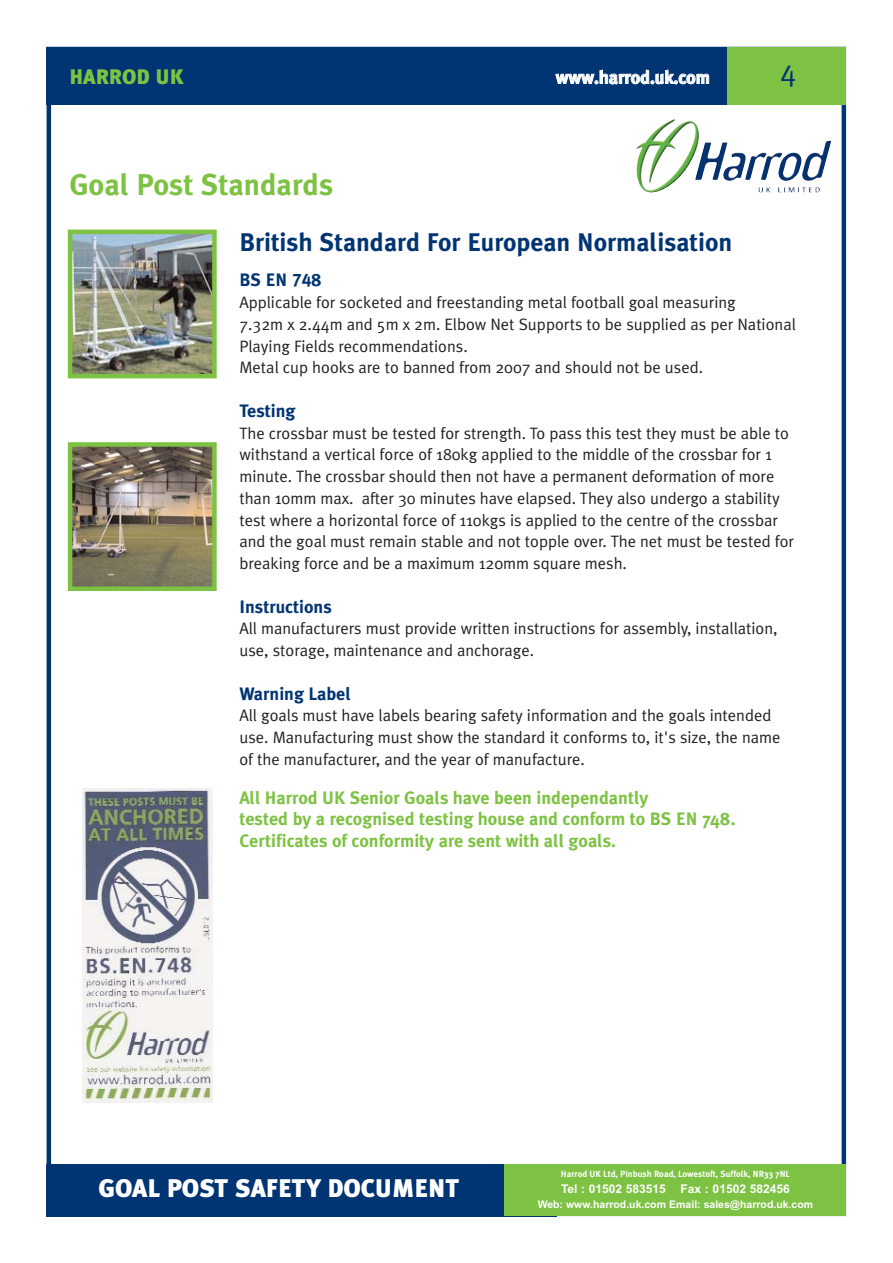
<style>
.page{position:relative;width:893px;height:1263px;background:#fff}
.page>*{position:absolute;margin:0;border:0;box-sizing:border-box;transform-origin:0 0}
.t1{font:700 30px "Meta Plus";color:#7dc242}
.t2{font:30px "Meta Plus Normal";color:#003473}
.t3{font:700 25.5px "Meta Plus";color:#003473}
.t4{font:900 25.5px "Meta Plus";color:#fff}
.t5{font:900 21px "Meta Plus";color:#7dc242}
.t6{font:700 18px/21.6px "Meta Plus";color:#7dc242}
.t7{font:700 18px "Meta Plus";color:#003473}
.t8{font:700 18px "Meta Plus";color:#fff}
.t9{font:18px "Meta Plus Bold Caps";color:#003473}
.t10{font:16.5px/21.8px "Meta Plus Normal";color:#231f20}
.t11{font:700 12px "Arial";color:#fff}
.t12{font:700 10.5px "Arial";color:#fff}
.t13{font:700 9px "Meta Plus";color:#fff}
</style>
<div class="page">
<div style="left:47px;top:1164px;width:510px;height:52px;background:#003473"></div>
<div style="left:505px;top:1164px;width:341px;height:52px;background:#7dc242"></div>
<img style="left:636px;top:119px;width:195px;height:74px">
<div style="left:47px;top:47px;width:799px;height:57px;background:#003473"></div>
<div style="left:727px;top:47px;width:119px;height:57px;background:#7dc242"></div>
<img style="left:83px;top:789px;width:130px;height:314px">
<img style="left:73px;top:235px;width:139px;height:138px">
<div style="left:68px;top:230px;width:149px;height:148px;border:4px solid #7dc242"></div>
<img style="left:73px;top:447px;width:139px;height:139px">
<div style="left:68px;top:442px;width:149px;height:149px;border:4px solid #7dc242"></div>
<p class="t5" style="left:69px;top:67px;width:116px">HARROD UK</p>
<p class="t8" style="left:556px;top:70px;width:156px">www.harrod.uk.com</p>
<h1 class="t2" style="left:780px;top:59px;width:18px">4</h1>
<h1 class="t1" style="left:69px;top:172px;width:265px">Goal Post Standards</h1>
<h2 class="t3" style="left:239px;top:232px;width:494px">British Standard For European Normalisation</h2>
<p class="t9" style="left:239px;top:270px;width:83px">BS EN 748</p>
<p class="t10" style="left:239px;top:293px;width:558px">Applicable for socketed and freestanding metal football goal measuring<br>7.32m x 2.44m and 5m x 2m. Elbow Net Supports to be supplied as per National Playing Fields recommendations.<br>Metal cup hooks are to banned from 2007 and should not be used.</p>
<p class="t7" style="left:239px;top:403px;width:58px">Testing</p>
<p class="t10" style="left:239px;top:423px;width:556px">The crossbar must be tested for strength. To pass this test they must be able to withstand a vertical force of 180kg applied to the middle of the crossbar for 1 minute. The crossbar should then not have a permanent deformation of more than 10mm max. after 30 minutes have elapsed. They also undergo a stability test where a horizontal force of 110kgs is applied to the centre of the crossbar and the goal must remain stable and not topple over. The net must be tested for breaking force and be a maximum 120mm square mesh.</p>
<p class="t7" style="left:239px;top:599px;width:94px">Instructions</p>
<p class="t10" style="left:239px;top:619px;width:540px">All manufacturers must provide written instructions for assembly, installation, use, storage, maintenance and anchorage.</p>
<p class="t7" style="left:239px;top:686px;width:113px">Warning Label</p>
<p class="t10" style="left:239px;top:706px;width:542px">All goals must have labels bearing safety information and the goals intended use. Manufacturing must show the standard it conforms to, it's size, the name of the manufacturer, and the year of manufacture.</p>
<p class="t6" style="left:239px;top:787px;width:498px">All Harrod UK Senior Goals have been independantly<br>tested by a recognised testing house and conform to BS EN 748.<br>Certificates of conformity are sent with all goals.</p>
<h2 class="t4" style="left:99px;top:1178px;width:362px">GOAL POST SAFETY DOCUMENT</h2>
<p class="t13" style="left:561px;top:1170px;width:230px">Harrod UK Ltd, Pinbush Road, Lowestoft, Suffolk, NR33 7NL</p>
<p class="t11" style="left:561px;top:1185px;width:230px">Tel : 01502 583515 Fax : 01502 582456</p>
<p class="t12" style="left:538px;top:1201px;width:277px">Web: www.harrod.uk.com Email: sales@harrod.uk.com</p>
</div>
